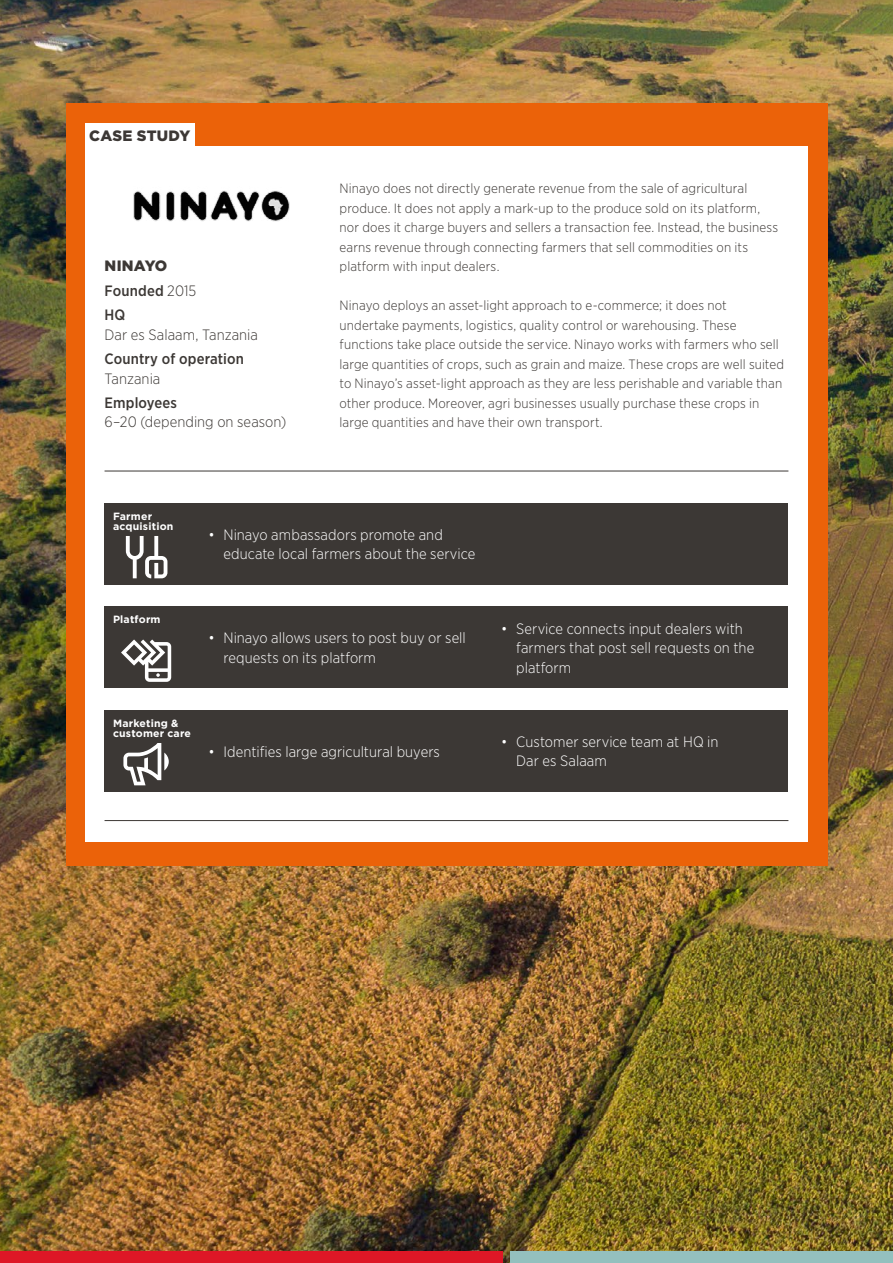
<style>
.page{position:relative;width:893px;height:1263px;background:#fff}
.page>*{position:absolute;margin:0;border:0;box-sizing:border-box;transform-origin:0 0}
.t1{font:300 15px/19.5px "Gotham Narrow";letter-spacing:.005em;color:#fff}
.t2{font:300 15px "Gotham Narrow";letter-spacing:.005em;color:#3c3835}
.t3{font:500 15px/24.3px "Gotham Narrow";letter-spacing:.01em;color:#3c3835}
.t4{font:900 15px "Gotham";letter-spacing:.01em;color:#3c3835}
.t5{font:300 13.5px/19.5px "Gotham Narrow";letter-spacing:.01em;color:#3c3835}
.t6{font:700 10.5px/10.5px "Gotham";letter-spacing:.02em;color:#fff}
.s1{font-weight:300}
</style>
<div class="page">
<img style="left:0;top:0;width:893px;height:1263px">
<div style="left:66px;top:103px;width:761px;height:762px;background:#eb6209"></div>
<div style="left:85px;top:123px;width:110px;height:24px;background:#fff"></div>
<div style="left:85px;top:146px;width:723px;height:695px;background:#fff"></div>
<hr style="left:105px;top:471px;width:683px;height:1px;background:#3c3835">
<hr style="left:105px;top:820px;width:683px;height:1px;background:#3c3835">
<img style="left:133px;top:190px;width:157px;height:31px">
<div style="left:105px;top:503px;width:683px;height:81px;background:#3c3835"></div>
<svg style="left:126px;top:536px;width:41px;height:42px"></svg>
<div style="left:105px;top:606px;width:683px;height:82px;background:#3c3835"></div>
<svg style="left:121px;top:639px;width:50px;height:43px"></svg>
<div style="left:105px;top:710px;width:683px;height:81px;background:#3c3835"></div>
<svg style="left:123px;top:743px;width:46px;height:42px"></svg>
<div style="left:0;top:1251px;width:503px;height:12px;background:#de1726"></div>
<div style="left:510px;top:1251px;width:383px;height:12px;background:#94c0be"></div>
<p class="t4" style="left:89px;top:125px;width:102px">CASE STUDY</p>
<p class="t4" style="left:105px;top:256px;width:64px">NINAYO</p>
<p class="t3" style="left:105px;top:278px;width:93px">Founded <span class="s1">2015<br></span>HQ</p>
<p class="t2" style="left:105px;top:325px;width:155px">Dar es Salaam, Tanzania</p>
<p class="t3" style="left:105px;top:346px;width:141px">Country of operation</p>
<p class="t2" style="left:105px;top:369px;width:57px">Tanzania</p>
<p class="t3" style="left:105px;top:390px;width:74px">Employees</p>
<p class="t2" style="left:105px;top:413px;width:183px">6–20 (depending on season)</p>
<p class="t5" style="left:340px;top:179px;width:440px">Ninayo does not directly generate revenue from the sale of agricultural produce. It does not apply a mark-up to the produce sold on its platform, nor does it charge buyers and sellers a transaction fee. Instead, the business earns revenue through connecting farmers that sell commodities on its platform with input dealers.</p>
<p class="t5" style="left:340px;top:295px;width:446px">Ninayo deploys an asset-light approach to e-commerce; it does not undertake payments, logistics, quality control or warehousing. These functions take place outside the service. Ninayo works with farmers who sell large quantities of crops, such as grain and maize. These crops are well suited to Ninayo’s asset-light approach as they are less perishable and variable than other produce. Moreover, agri businesses usually purchase these crops in large quantities and have their own transport.</p>
<p class="t6" style="left:113px;top:511px;width:62px">Farmer acquisition</p>
<p class="t1" style="left:223px;top:524px;width:253px;text-indent:-15px">• Ninayo ambassadors promote and educate local farmers about the service</p>
<p class="t6" style="left:113px;top:614px;width:49px">Platform</p>
<p class="t6" style="left:113px;top:718px;width:79px">Marketing &amp; customer care</p>
<p class="t1" style="left:223px;top:628px;width:244px;text-indent:-15px">• Ninayo allows users to post buy or sell requests on its platform</p>
<p class="t1" style="left:516px;top:618px;width:240px;text-indent:-15px">• Service connects input dealers with farmers that post sell requests on the platform</p>
<p class="t1" style="left:209px;top:741px;width:233px">• Identifies large agricultural buyers</p>
<p class="t1" style="left:516px;top:731px;width:204px;text-indent:-15px">• Customer service team at HQ in<br>Dar es Salaam</p>
</div>
